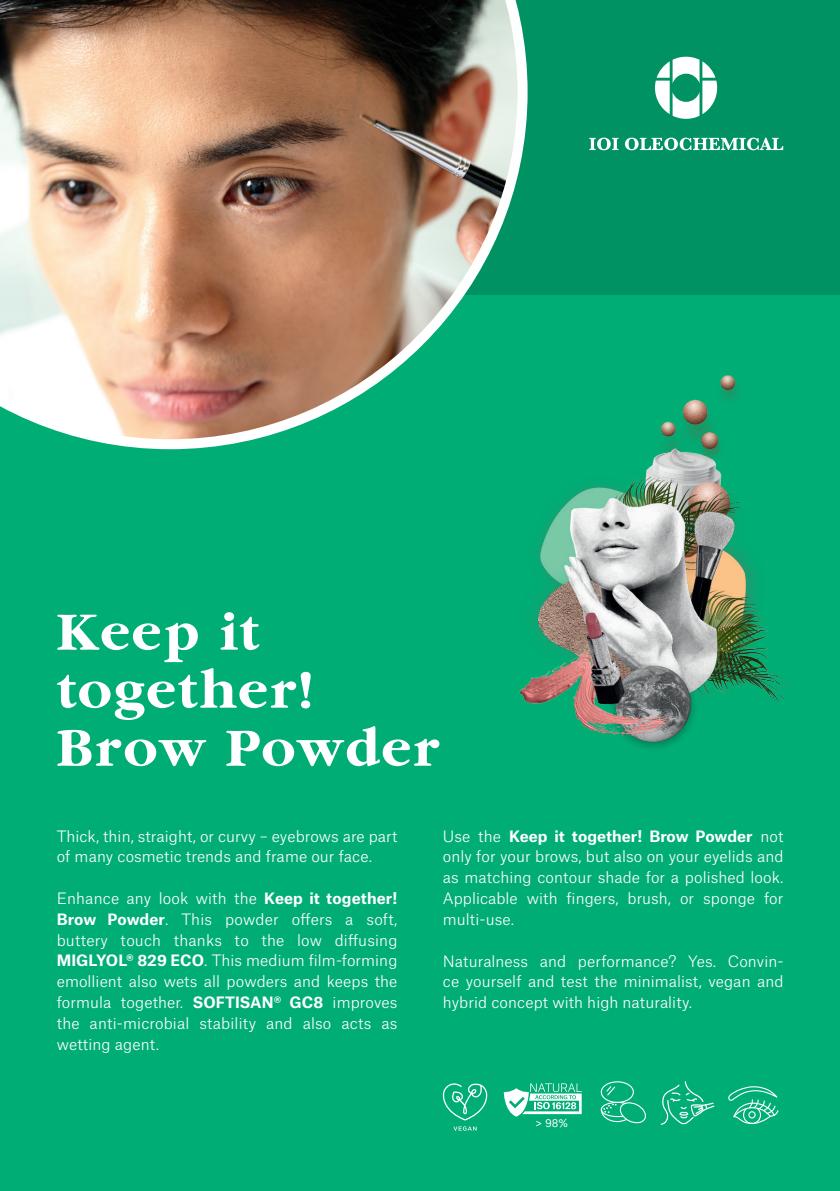
<style>
.page{position:relative;width:840px;height:1191px;background:#fff}
.page>*{position:absolute;margin:0;border:0;box-sizing:border-box;transform-origin:0 0}
.t1{font:700 56px/58px "Garamond";letter-spacing:.04em;color:#fff}
.t2{font:300 15px/20.8px "Atlas Grotesk";letter-spacing:.005em;color:#fff;text-align:justify}
.t3{font:10.6px "Atlas Grotesk";color:#fff}
.s1{font-weight:700}
</style>
<div class="page">
<div style="left:0;top:0;width:839px;height:1191px;background:#00ad75"></div>
<svg style="left:503px;top:1083px;width:78px;height:33px"></svg>
<svg style="left:453px;top:1126px;width:23px;height:4px"></svg>
<svg style="left:442px;top:1083px;width:45px;height:37px"></svg>
<img style="left:519px;top:375px;width:271px;height:373px">
<div style="left:0;top:0;width:839px;height:295px;background:#009262"></div>
<img style="left:0;top:0;width:527px;height:449px">
<svg style="left:655px;top:57px;width:61px;height:62px"></svg>
<svg style="left:589px;top:138px;width:193px;height:12px"></svg>
<svg style="left:728px;top:1086px;width:50px;height:38px"></svg>
<div style="left:600px;top:1081px;width:33px;height:22px;border:1px solid #fff;border-radius:50%"></div>
<svg style="left:600px;top:1085px;width:46px;height:39px"></svg>
<svg style="left:660px;top:1081px;width:54px;height:44px"></svg>
<h1 class="t1" style="left:57px;top:603px;width:383px">Keep it together!<br>Brow Powder</h1>
<p class="t2" style="left:57px;top:824px;width:342px">Thick, thin, straight, or curvy – eyebrows are part of many cosmetic trends and frame our face.</p>
<p class="t2" style="left:57px;top:886px;width:342px">Enhance any look with the <span class="s1">Keep it together!<br>Brow Powder</span>. This powder offers a soft, buttery touch thanks to the low diffusing <span class="s1">MIGLYOL® 829 ECO</span>. This medium film-forming emollient also wets all powders and keeps the formula together. <span class="s1">SOFTISAN® GC8</span> improves the anti-microbial stability and also acts as wetting agent.</p>
<p class="t2" style="left:442px;top:824px;width:342px">Use the <span class="s1">Keep it together! Brow Powder</span> not only for your brows, but also on your eyelids and as matching contour shade for a polished look.<br>Applicable with fingers, brush, or sponge for multi-use.</p>
<p class="t2" style="left:442px;top:949px;width:342px">Naturalness and performance? Yes. Convin&shy;ce yourself and test the minimalist, vegan and hybrid concept with high naturality.</p>
<p class="t3" style="left:535px;top:1114px;width:34px">&gt; 98%</p>
</div>
